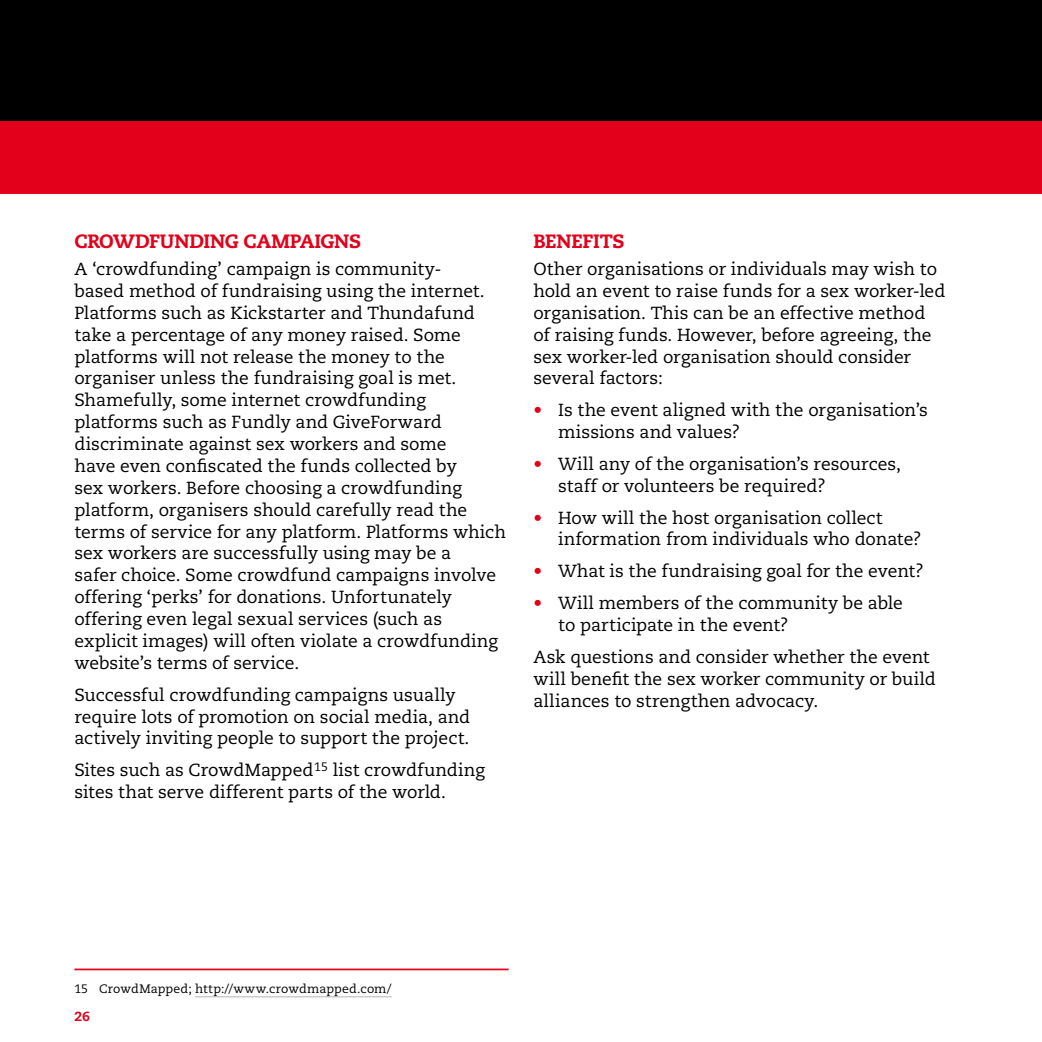
<style>
.page{position:relative;width:1042px;height:1042px;background:#fff}
.page>*{position:absolute;margin:0;border:0;box-sizing:border-box;transform-origin:0 0}
.t1{font:800 19.25px "Caecilia LT";letter-spacing:-.015em;color:#e2001a}
.t2{font:17.5px/21.9px "Caecilia LT";color:#000}
.t3{font:800 13.12px "Caecilia LT";color:#e2001a}
.t4{font:12.25px "Caecilia LT";letter-spacing:.01em;color:#000}
.s1{color:#e2001a}
</style>
<div class="page">
<div style="left:0;top:121px;width:1042px;height:72px;background:#e2001a"></div>
<div style="left:0;top:0;width:1042px;height:121px;background:#000"></div>
<hr style="left:74px;top:968px;width:434px;height:2px;background:#e2001a">
<hr style="left:195px;top:996px;width:197px;height:1px;background:#b1b3b4">
<p class="t1" style="left:74px;top:229px;width:288px">CROWDFUNDING CAMPAIGNS</p>
<p class="t2" style="left:74px;top:258px;width:433px">A ‘crowdfunding’ campaign is community-<br>based method of fundraising using the internet.<br>Platforms such as Kickstarter and Thundafund take a percentage of any money raised. Some platforms will not release the money to the organiser unless the fundraising goal is met.<br>Shamefully, some internet crowdfunding platforms such as Fundly and GiveForward discriminate against sex workers and some<br>have even confiscated the funds collected by<br>sex workers. Before choosing a crowdfunding platform, organisers should carefully read the terms of service for any platform. Platforms which sex workers are successfully using may be a<br>safer choice. Some crowdfund campaigns involve offering ‘perks’ for donations. Unfortunately offering even legal sexual services (such as explicit images) will often violate a crowdfunding website’s terms of service.</p>
<p class="t2" style="left:74px;top:684px;width:397px">Successful crowdfunding campaigns usually require lots of promotion on social media, and actively inviting people to support the project.</p>
<p class="t2" style="left:74px;top:759px;width:412px">Sites such as CrowdMapped<sup>15</sup> list crowdfunding sites that serve different parts of the world.</p>
<p class="t1" style="left:533px;top:229px;width:93px">BENEFITS</p>
<p class="t2" style="left:533px;top:258px;width:413px">Other organisations or individuals may wish to hold an event to raise funds for a sex worker-led organisation. This can be an effective method of raising funds. However, before agreeing, the sex worker-led organisation should consider several factors:</p>
<p class="t2" style="left:558px;top:399px;width:371px;text-indent:-25px"><span class="s1">•</span> Is the event aligned with the organisation’s missions and values?</p>
<p class="t2" style="left:558px;top:453px;width:344px;text-indent:-25px"><span class="s1">•</span> Will any of the organisation’s resources, staff or volunteers be required?</p>
<p class="t2" style="left:558px;top:507px;width:365px;text-indent:-25px"><span class="s1">•</span> How will the host organisation collect information from individuals who donate?</p>
<p class="t2" style="left:533px;top:560px;width:392px"><span class="s1">•</span> What is the fundraising goal for the event?</p>
<p class="t2" style="left:558px;top:592px;width:346px;text-indent:-25px"><span class="s1">•</span> Will members of the community be able to participate in the event?</p>
<p class="t2" style="left:533px;top:646px;width:404px">Ask questions and consider whether the event will benefit the sex worker community or build alliances to strengthen advocacy.</p>
<p class="t4" style="left:74px;top:981px;width:319px">15 CrowdMapped; http://www.crowdmapped.com/</p>
<p class="t3" style="left:74px;top:1008px;width:17px">26</p>
</div>
